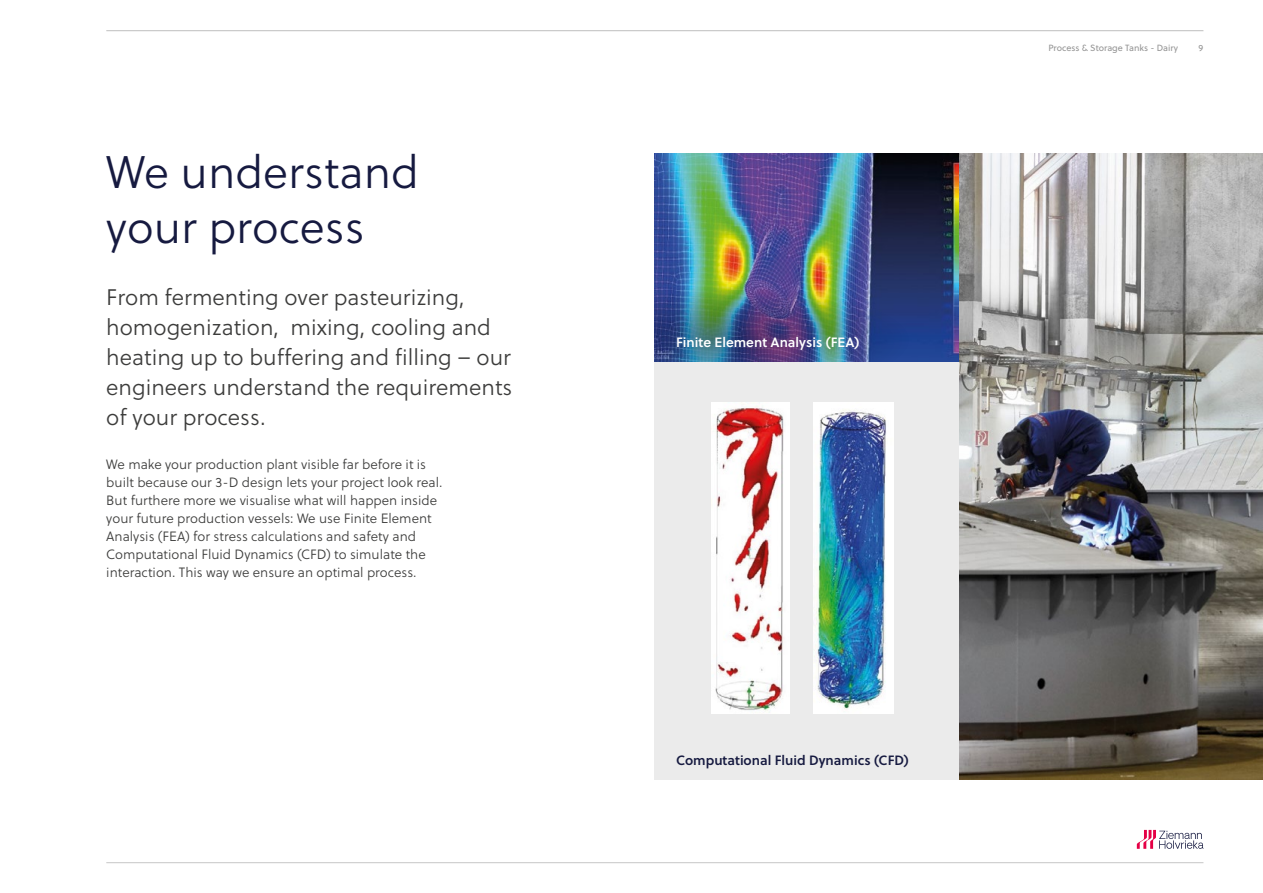
<style>
.page{position:relative;width:1263px;height:893px;background:#fff}
.page>*{position:absolute;margin:0;border:0;box-sizing:border-box;transform-origin:0 0}
.t1{font:45.6px/54.8px "Soleil Lt";color:#161a40}
.t2{font:22.5px/30px "Soleil Lt";color:#3c3c3b}
.t3{font:13.5px/18px "Soleil Lt";color:#3c3c3b}
.t4{font:13.5px "Soleil Sb";color:#161a40}
.t5{font:13.5px "Soleil Sb";color:#fff}
.t6{font:9px "Soleil";color:#949494}
</style>
<div class="page">
<hr style="left:106px;top:30px;width:1097px;height:1px;background:#c6c6c6">
<hr style="left:106px;top:862px;width:1097px;height:1px;background:#c6c6c6">
<svg style="left:1137px;top:830px;width:66px;height:19px"></svg>
<img style="left:959px;top:154px;width:304px;height:626px">
<img style="left:655px;top:154px;width:304px;height:122px">
<div style="left:655px;top:362px;width:304px;height:418px;background:#ebebeb"></div>
<img style="left:813px;top:402px;width:80px;height:311px">
<img style="left:711px;top:402px;width:79px;height:311px">
<img style="left:655px;top:276px;width:304px;height:86px">
<h1 class="t1" style="left:106px;top:144px;width:314px">We understand your process</h1>
<h2 class="t2" style="left:106px;top:282px;width:408px">From fermenting over pasteurizing, homogenization, mixing, cooling and heating up to buffering and filling – our engineers understand the requirements of your process.</h2>
<p class="t3" style="left:106px;top:455px;width:338px">We make your production plant visible far before it is built because our 3-D design lets your project look real.<br>But furthere more we visualise what will happen inside your future production vessels: We use Finite Element Analysis (FEA) for stress calculations and safety and Computational Fluid Dynamics (CFD) to simulate the interaction. This way we ensure an optimal process.</p>
<p class="t5" style="left:676px;top:332px;width:185px">Finite Element Analysis (FEA)</p>
<p class="t6" style="left:1048px;top:41px;width:131px">Process &amp; Storage Tanks - Dairy</p>
<p class="t6" style="left:1199px;top:41px;width:6px">9</p>
<p class="t4" style="left:676px;top:749px;width:234px">Computational Fluid Dynamics (CFD)</p>
</div>
